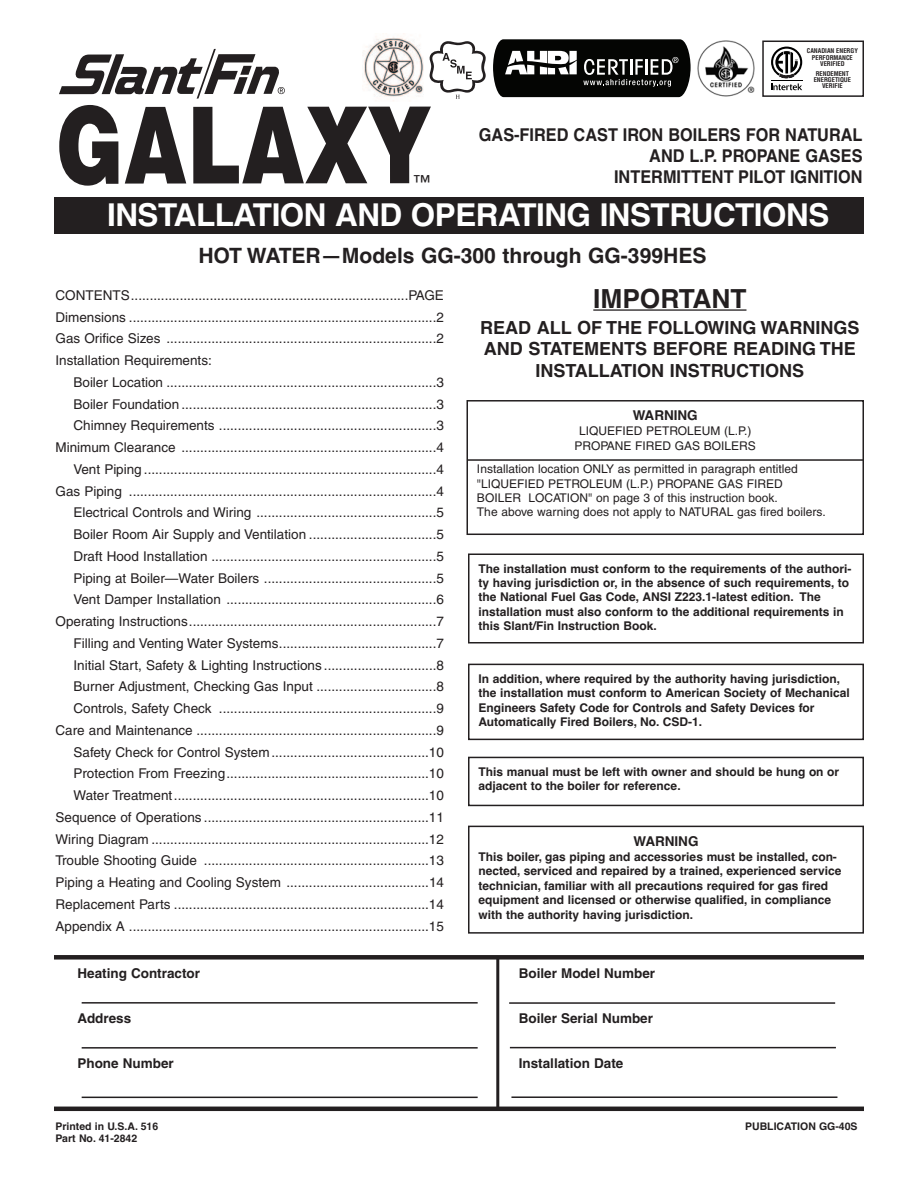
<style>
.page{position:relative;width:918px;height:1188px;background:#fff}
.page>*{position:absolute;margin:0;border:0;box-sizing:border-box;transform-origin:0 0}
.t1{font:900 106.5px "Helvetica";color:#231f20;scale:.76 1}
.t2{font:700 31.5px "Helvetica";letter-spacing:-.015em;color:#fff}
.t3{font:700 26.25px "Helvetica";color:#231f20}
.t4{font:700 21.15px "Helvetica";color:#231f20}
.t5{font:700 18px/21.6px "Helvetica";color:#231f20;text-align:center}
.t6{font:18px "Helvetica";color:#231f20}
.t7{font:700 17.7px/21.1px "Helvetica";color:#231f20;text-align:right;scale:.92 1}
.t8{font:13.5px/21.8px "Helvetica";color:#231f20;text-align:justify}
.t9{font:700 13.5px "Helvetica";color:#231f20}
.t10{font:700 12px/14.4px "Helvetica";color:#231f20}
.t11{font:12px/14.4px "Helvetica";color:#231f20;text-align:center}
.t12{font:700 10.5px "Helvetica";color:#231f20}
.t13{font:700 condensed 6.45px/6.4px "Helvetica";color:#231f20;text-align:center}
</style>
<div class="page">
<hr style="left:593px;top:309px;width:153px;height:2px;background:#231f20">
<div style="left:466px;top:400px;width:398px;height:135px;border:2px solid #231f20"></div>
<div style="left:468px;top:554px;width:396px;height:90px;border:2px solid #231f20"></div>
<div style="left:468px;top:664px;width:396px;height:76px;border:2px solid #231f20"></div>
<div style="left:468px;top:757px;width:396px;height:49px;border:2px solid #231f20"></div>
<div style="left:468px;top:826px;width:396px;height:108px;border:2px solid #231f20"></div>
<hr style="left:468px;top:459px;width:396px;height:2px;background:#231f20">
<div style="left:54px;top:198px;width:810px;height:36px;background:#231f20"></div>
<svg style="left:59px;top:49px;width:226px;height:50px"></svg>
<hr style="left:82px;top:1002px;width:396px;height:2px;background:#231f20">
<hr style="left:509px;top:1002px;width:326px;height:2px;background:#231f20">
<hr style="left:510px;top:1047px;width:326px;height:1px;background:#231f20">
<hr style="left:511px;top:1096px;width:326px;height:2px;background:#231f20">
<hr style="left:82px;top:1047px;width:396px;height:2px;background:#231f20">
<hr style="left:82px;top:1097px;width:396px;height:1px;background:#231f20">
<hr style="left:496px;top:957px;width:3px;height:153px;background:#231f20">
<div style="left:54px;top:955px;width:810px;height:5px;background:#231f20"></div>
<hr style="left:54px;top:1107px;width:810px;height:4px;background:#231f20">
<div style="left:762px;top:41px;width:102px;height:56px;border:2px solid #231f20"></div>
<img style="left:697px;top:40px;width:58px;height:57px">
<svg style="left:771px;top:47px;width:31px;height:43px"></svg>
<img style="left:363px;top:37px;width:61px;height:64px">
<svg style="left:430px;top:39px;width:261px;height:60px"></svg>
<p class="t13" style="left:807px;top:48px;width:53px">CANADIAN ENERGY<br>PERFORMANCE<br>VERIFIED</p>
<p class="t13" style="left:814px;top:70px;width:39px">RENDEMENT<br>ENERGETIQUE<br>VERIFIE</p>
<h1 class="t1" style="left:56px;top:107px;width:495px">GALAXY</h1>
<h3 class="t7" style="left:479px;top:126px;width:419px">GAS-FIRED CAST IRON BOILERS FOR NATURAL<br>AND L.P. PROPANE GASES</h3>
<h3 class="t6" style="left:413px;top:175px;width:20px">™</h3>
<h3 class="t7" style="left:614px;top:168px;width:272px">INTERMITTENT PILOT IGNITION</h3>
<h2 class="t2" style="left:107px;top:204px;width:724px">INSTALLATION AND OPERATING INSTRUCTIONS</h2>
<h3 class="t4" style="left:198px;top:247px;width:510px">HOT WATER—Models GG-300 through GG-399HES</h3>
<p class="t8" style="left:55px;top:286px;width:390px">CONTENTS..........................................................................PAGE Dimensions ..................................................................................2<br>Gas Orifice Sizes ........................................................................2<br>Installation Requirements:</p>
<p class="t8" style="left:55px;top:373px;width:390px;text-align:right">Boiler Location ........................................................................3<br>Boiler Foundation ....................................................................3<br>Chimney Requirements ..........................................................3<br>Minimum Clearance ....................................................................4<br>Vent Piping ..............................................................................4<br>Gas Piping ..................................................................................4<br>Electrical Controls and Wiring ................................................5<br>Boiler Room Air Supply and Ventilation ..................................5<br>Draft Hood Installation ............................................................5<br>Piping at Boiler—Water Boilers ..............................................5<br>Vent Damper Installation ........................................................6<br>Operating Instructions..................................................................7<br>Filling and Venting Water Systems..........................................7<br>Initial Start, Safety &amp; Lighting Instructions ..............................8<br>Burner Adjustment, Checking Gas Input ................................8<br>Controls, Safety Check ..........................................................9<br>Care and Maintenance ................................................................9<br>Safety Check for Control System..........................................10<br>Protection From Freezing......................................................10<br>Water Treatment....................................................................10<br>Sequence of Operations ............................................................11<br>Wiring Diagram ..........................................................................12<br>Trouble Shooting Guide ............................................................13<br>Piping a Heating and Cooling System ......................................14<br>Replacement Parts ....................................................................14<br>Appendix A ................................................................................15</p>
<p class="t9" style="left:77px;top:969px;width:124px">Heating Contractor</p>
<p class="t9" style="left:77px;top:1014px;width:55px">Address</p>
<p class="t9" style="left:77px;top:1059px;width:98px">Phone Number</p>
<h3 class="t3" style="left:593px;top:289px;width:155px">IMPORTANT</h3>
<h3 class="t5" style="left:480px;top:318px;width:381px">READ ALL OF THE FOLLOWING WARNINGS<br>AND STATEMENTS BEFORE READING THE<br>INSTALLATION INSTRUCTIONS</h3>
<p class="t9" style="left:633px;top:411px;width:67px">WARNING</p>
<p class="t11" style="left:575px;top:425px;width:183px">LIQUEFIED PETROLEUM (L.P.)<br>PROPANE FIRED GAS BOILERS</p>
<p class="t11" style="left:477px;top:463px;width:350px;text-align:left">Installation location ONLY as permitted in paragraph entitled "LIQUEFIED PETROLEUM (L.P.) PROPANE GAS FIRED BOILER LOCATION" on page 3 of this instruction book.<br>The above warning does not apply to NATURAL gas fired boilers.</p>
<p class="t10" style="left:478px;top:562px;width:375px">The installation must conform to the requirements of the authori&shy;ty having jurisdiction or, in the absence of such requirements, to the National Fuel Gas Code, ANSI Z223.1-latest edition. The installation must also conform to the additional requirements in this Slant/Fin Instruction Book.</p>
<p class="t10" style="left:478px;top:672px;width:373px">In addition, where required by the authority having jurisdiction, the installation must conform to American Society of Mechanical Engineers Safety Code for Controls and Safety Devices for Automatically Fired Boilers, No. CSD-1.</p>
<p class="t10" style="left:478px;top:766px;width:362px">This manual must be left with owner and should be hung on or adjacent to the boiler for reference.</p>
<p class="t9" style="left:633px;top:836px;width:67px">WARNING</p>
<p class="t10" style="left:478px;top:851px;width:364px">This boiler, gas piping and accessories must be installed, con&shy;nected, serviced and repaired by a trained, experienced service technician, familiar with all precautions required for gas fired equipment and licensed or otherwise qualified, in compliance with the authority having jurisdiction.</p>
<p class="t9" style="left:519px;top:969px;width:138px">Boiler Model Number</p>
<p class="t9" style="left:519px;top:1014px;width:136px">Boiler Serial Number</p>
<p class="t9" style="left:519px;top:1059px;width:106px">Installation Date</p>
<p class="t12" style="left:55px;top:1123px;width:104px">Printed in U.S.A. 516</p>
<p class="t12" style="left:745px;top:1123px;width:114px">PUBLICATION GG-40S</p>
<p class="t12" style="left:55px;top:1135px;width:83px">Part No. 41-2842</p>
</div>
